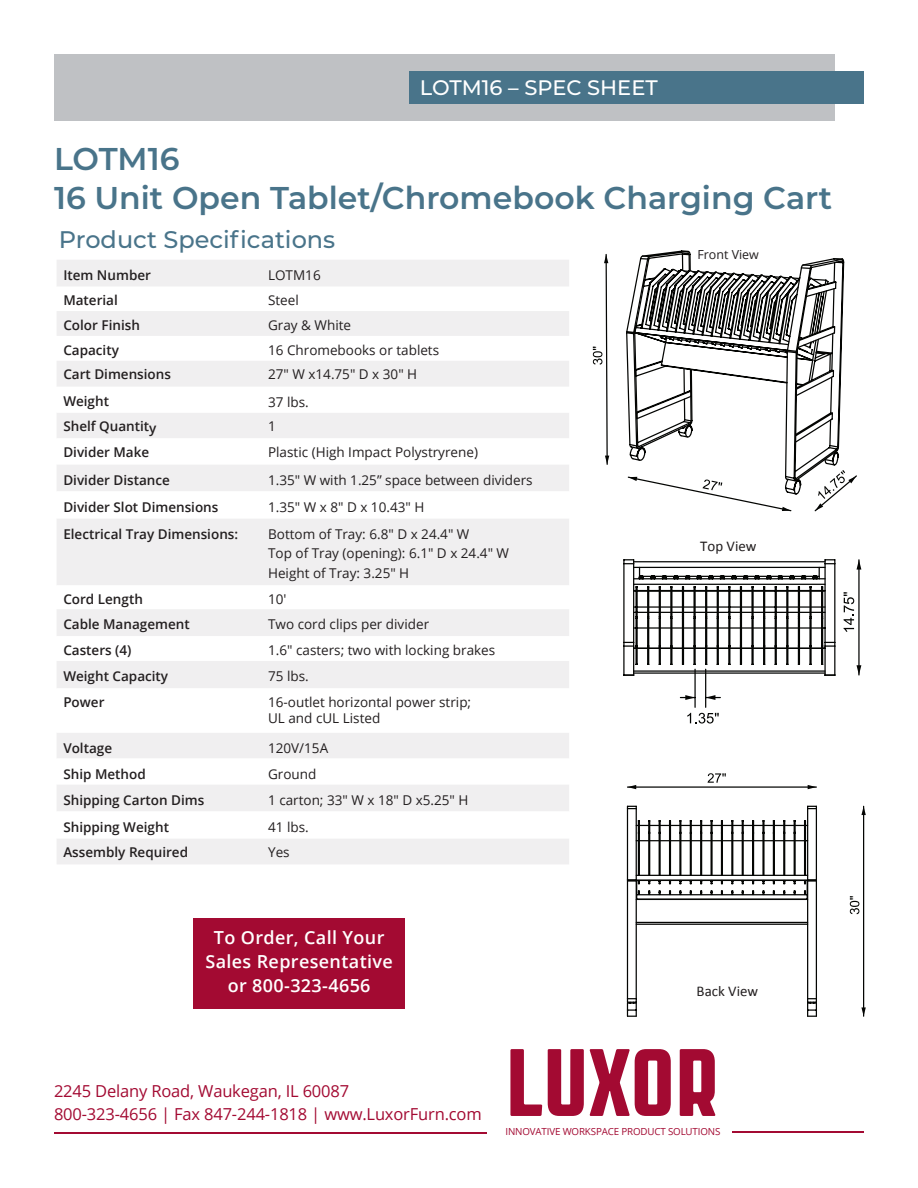
<style>
.page{position:relative;width:918px;height:1188px;background:#fff}
.page>*{position:absolute;margin:0;border:0;box-sizing:border-box;transform-origin:0 0}
.t1{font:600 31.5px/39px "Montserrat";color:#49748a}
.t2{font:500 24px "Montserrat";color:#49748a}
.t3{font:500 21px "Montserrat";color:#fff}
.t4{font:600 18px "Open Sans";letter-spacing:.02em;color:#fff}
.Footer_Contact_info{font:16.5px "Open Sans";letter-spacing:-.01em;color:#a30a32}
.t5{font:15px "Calibri";color:#231f20}
.t6{font:14.85px "Calibri";color:#231f20}
.t7{font:13.5px/16.2px "Open Sans";color:#231f20}
.t8{font:600 13.5px "Open Sans";color:#231f20}
.t9{font:12.45px "Open Sans";color:#231f20}
.t10{font:9.75px "Open Sans";letter-spacing:-.015em;color:#a30a32}
</style>
<div class="page">
<div style="left:54px;top:54px;width:781px;height:67px;background:#bfc1c4"></div>
<div style="left:409px;top:71px;width:455px;height:33px;background:#49748a"></div>
<svg style="left:57px;top:260px;width:512px;height:604px;fill:#f0eff0"></svg>
<svg style="left:57px;top:287px;width:512px;height:24px"></svg>
<svg style="left:57px;top:387px;width:512px;height:451px"></svg>
<svg style="left:510px;top:1049px;width:32px;height:67px"></svg>
<svg style="left:548px;top:1049px;width:36px;height:67px"></svg>
<svg style="left:590px;top:1049px;width:81px;height:67px"></svg>
<svg style="left:680px;top:1049px;width:36px;height:67px"></svg>
<hr style="left:54px;top:1133px;width:432px;height:1px;background:#a30a32">
<hr style="left:732px;top:1132px;width:132px;height:1px;background:#a30a32">
<div style="left:193px;top:918px;width:212px;height:90px;background:#a30a32"></div>
<svg style="left:785px;top:258px;width:60px;height:224px"></svg>
<svg style="left:605px;top:250px;width:234px;height:216px"></svg>
<svg style="left:605px;top:456px;width:4px;height:8px"></svg>
<svg style="left:604px;top:254px;width:4px;height:9px"></svg>
<svg style="left:593px;top:347px;width:9px;height:18px"></svg>
<svg style="left:627px;top:476px;width:165px;height:36px"></svg>
<svg style="left:813px;top:470px;width:44px;height:42px"></svg>
<hr style="left:858px;top:560px;width:2px;height:115px;background:#040503">
<svg style="left:857px;top:665px;width:4px;height:10px"></svg>
<svg style="left:857px;top:560px;width:4px;height:10px"></svg>
<svg style="left:844px;top:592px;width:10px;height:40px"></svg>
<hr style="left:694px;top:669px;width:2px;height:38px;background:#040503">
<hr style="left:705px;top:669px;width:1px;height:38px;background:#040503">
<svg style="left:680px;top:695px;width:15px;height:5px"></svg>
<svg style="left:706px;top:695px;width:14px;height:5px"></svg>
<svg style="left:687px;top:713px;width:32px;height:11px"></svg>
<svg style="left:623px;top:559px;width:213px;height:117px"></svg>
<hr style="left:863px;top:806px;width:1px;height:210px;background:#040503">
<svg style="left:861px;top:1007px;width:5px;height:9px"></svg>
<svg style="left:861px;top:806px;width:5px;height:9px"></svg>
<svg style="left:850px;top:896px;width:9px;height:18px"></svg>
<hr style="left:627px;top:786px;width:189px;height:2px;background:#040503">
<svg style="left:627px;top:785px;width:9px;height:4px"></svg>
<svg style="left:808px;top:785px;width:8px;height:4px"></svg>
<svg style="left:708px;top:773px;width:18px;height:10px"></svg>
<svg style="left:626px;top:805px;width:191px;height:212px"></svg>
<p class="t3" style="left:420px;top:72px;width:239px">LOTM16 – SPEC SHEET</p>
<p class="t1" style="left:54px;top:138px;width:780px">LOTM16<br>16 Unit Open Tablet/Chromebook Charging Cart</p>
<p class="t2" style="left:59px;top:223px;width:278px">Product Specifications</p>
<p class="t8" style="left:63px;top:266px;width:89px">Item Number</p>
<p class="t7" style="left:268px;top:267px;width:54px">LOTM16</p>
<p class="t8" style="left:63px;top:291px;width:56px">Material</p>
<p class="t7" style="left:268px;top:292px;width:32px">Steel</p>
<p class="t8" style="left:63px;top:316px;width:78px">Color Finish</p>
<p class="t7" style="left:268px;top:316px;width:85px">Gray &amp; White</p>
<p class="t8" style="left:63px;top:340px;width:57px">Capacity</p>
<p class="t7" style="left:268px;top:341px;width:173px">16 Chromebooks or tablets</p>
<p class="t8" style="left:63px;top:365px;width:109px">Cart Dimensions</p>
<p class="t7" style="left:268px;top:366px;width:151px">27" W x14.75" D x 30" H</p>
<p class="t8" style="left:63px;top:391px;width:47px">Weight</p>
<p class="t7" style="left:268px;top:394px;width:42px">37 lbs.</p>
<p class="t8" style="left:63px;top:417px;width:95px">Shelf Quantity</p>
<p class="t7" style="left:268px;top:418px;width:9px">1</p>
<p class="t8" style="left:63px;top:443px;width:87px">Divider Make</p>
<p class="t7" style="left:268px;top:444px;width:211px">Plastic (High Impact Polystryrene)</p>
<p class="t8" style="left:63px;top:471px;width:108px">Divider Distance</p>
<p class="t7" style="left:268px;top:471px;width:266px">1.35" W with 1.25” space between dividers</p>
<p class="t8" style="left:63px;top:498px;width:157px">Divider Slot Dimensions</p>
<p class="t7" style="left:268px;top:498px;width:158px">1.35" W x 8" D x 10.43" H</p>
<p class="t8" style="left:63px;top:525px;width:176px">Electrical Tray Dimensions:</p>
<p class="t7" style="left:268px;top:525px;width:203px">Bottom of Tray: 6.8" D x 24.4" W</p>
<p class="t7" style="left:268px;top:545px;width:243px">Top of Tray (opening): 6.1" D x 24.4" W</p>
<p class="t7" style="left:268px;top:564px;width:143px">Height of Tray: 3.25" H</p>
<p class="t8" style="left:63px;top:590px;width:81px">Cord Length</p>
<p class="t7" style="left:268px;top:591px;width:20px">10'</p>
<p class="t8" style="left:63px;top:615px;width:128px">Cable Management</p>
<p class="t7" style="left:268px;top:616px;width:163px">Two cord clips per divider</p>
<p class="t8" style="left:63px;top:641px;width:70px">Casters (4)</p>
<p class="t7" style="left:268px;top:642px;width:229px">1.6" casters; two with locking brakes</p>
<p class="t8" style="left:63px;top:667px;width:106px">Weight Capacity</p>
<p class="t7" style="left:268px;top:668px;width:42px">75 lbs.</p>
<p class="t8" style="left:63px;top:693px;width:43px">Power</p>
<p class="t7" style="left:268px;top:694px;width:205px">16-outlet horizontal power strip;<br>UL and cUL Listed</p>
<p class="t8" style="left:63px;top:739px;width:50px">Voltage</p>
<p class="t7" style="left:268px;top:740px;width:62px">120V/15A</p>
<p class="t8" style="left:63px;top:765px;width:84px">Ship Method</p>
<p class="t7" style="left:268px;top:765px;width:50px">Ground</p>
<p class="t8" style="left:63px;top:791px;width:142px">Shipping Carton Dims</p>
<p class="t7" style="left:268px;top:791px;width:202px">1 carton; 33" W x 18" D x5.25" H</p>
<p class="t8" style="left:63px;top:818px;width:107px">Shipping Weight</p>
<p class="t7" style="left:268px;top:818px;width:42px">41 lbs.</p>
<p class="t8" style="left:63px;top:843px;width:126px">Assembly Required</p>
<p class="t7" style="left:268px;top:844px;width:23px">Yes</p>
<p class="t4" style="left:214px;top:926px;width:172px">To Order, Call Your</p>
<p class="t4" style="left:205px;top:950px;width:189px">Sales Representative</p>
<p class="t4" style="left:228px;top:974px;width:144px">or 800-323-4656</p>
<p class="Footer_Contact_info" style="left:54px;top:1080px;width:297px">2245 Delany Road, Waukegan, IL 60087</p>
<p class="Footer_Contact_info" style="left:54px;top:1102px;width:429px">800-323-4656 | Fax 847-244-1818 | www.LuxorFurn.com</p>
<p class="t9" style="left:697px;top:246px;width:63px">Front View</p>
<p class="t5" style="left:700px;top:536px;width:58px">Top View</p>
<p class="t6" style="left:697px;top:982px;width:63px">Back View</p>
<p class="t10" style="left:506px;top:1125px;width:216px">INNOVATIVE WORKSPACE PRODUCT SOLUTIONS</p>
</div>
